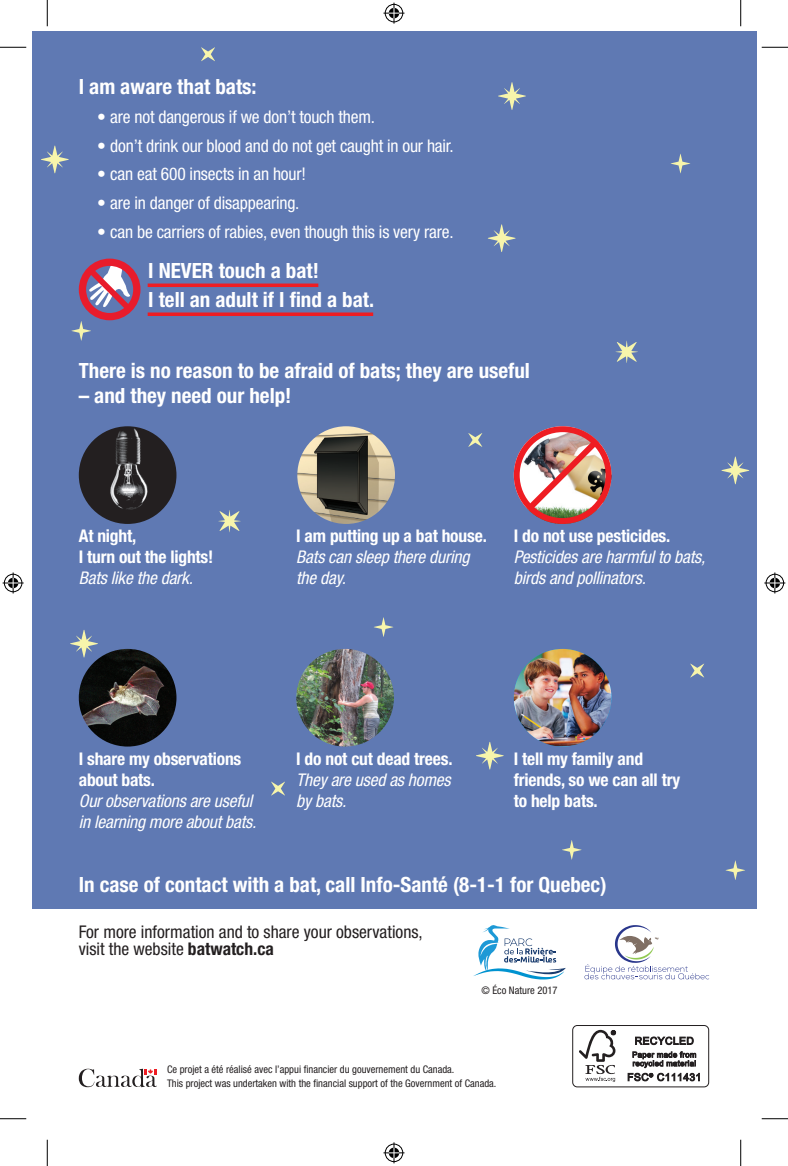
<style>
.page{position:relative;width:788px;height:1166px;background:#fff}
.page>*{position:absolute;margin:0;border:0;box-sizing:border-box;transform-origin:0 0}
.t1{font:700 condensed 21px/28.9px "Helvetica Neue LT Std";color:#fff}
.t2{font:condensed 17.5px "Helvetica Neue LT Std";letter-spacing:-.01em;color:#fff}
.t3{font:italic condensed 17.5px/21px "Helvetica Neue LT Std";letter-spacing:-.01em;color:#fff}
.t4{font:700 condensed 17.5px/21px "Helvetica Neue LT Std";letter-spacing:-.01em;color:#fff}
.t5{font:condensed 17.5px/17.5px "Helvetica Neue LT Std";color:#231f20}
.t6{font:condensed 10.5px/14px "Helvetica Neue LT Std";color:#231f20}
.s1{font-weight:700}
</style>
<div class="page">
<div style="left:32px;top:32px;width:724px;height:877px;background:#5f79b3"></div>
<img style="left:79px;top:426px;width:97px;height:98px;border-radius:49px">
<img style="left:79px;top:649px;width:97px;height:97px;border-radius:49px">
<img style="left:297px;top:426px;width:98px;height:98px;border-radius:49px">
<img style="left:296px;top:649px;width:98px;height:97px;border-radius:49px">
<img style="left:513px;top:649px;width:98px;height:97px;border-radius:49px">
<svg style="left:584px;top:925px;width:125px;height:54px"></svg>
<svg style="left:79px;top:1068px;width:78px;height:19px"></svg>
<svg style="left:148px;top:283px;width:170px;height:4px"></svg>
<svg style="left:148px;top:312px;width:225px;height:4px"></svg>
<div style="left:513px;top:426px;width:98px;height:98px;border:6px solid #ee1d23;border-radius:50%"></div>
<img style="left:520px;top:433px;width:84px;height:84px">
<svg style="left:201px;top:47px;width:14px;height:14px"></svg>
<svg style="left:670px;top:154px;width:20px;height:19px"></svg>
<svg style="left:690px;top:663px;width:14px;height:14px"></svg>
<svg style="left:374px;top:617px;width:19px;height:20px"></svg>
<svg style="left:271px;top:781px;width:14px;height:14px"></svg>
<svg style="left:562px;top:840px;width:19px;height:19px"></svg>
<svg style="left:41px;top:145px;width:28px;height:28px"></svg>
<svg style="left:725px;top:860px;width:20px;height:20px"></svg>
<svg style="left:468px;top:433px;width:14px;height:14px"></svg>
<svg style="left:218px;top:510px;width:23px;height:22px"></svg>
<svg style="left:70px;top:630px;width:28px;height:27px"></svg>
<svg style="left:476px;top:742px;width:27px;height:27px"></svg>
<svg style="left:498px;top:82px;width:28px;height:28px"></svg>
<svg style="left:615px;top:341px;width:23px;height:22px"></svg>
<svg style="left:721px;top:456px;width:28px;height:28px"></svg>
<svg style="left:488px;top:224px;width:27px;height:28px"></svg>
<svg style="left:71px;top:258px;width:69px;height:83px"></svg>
<svg style="left:473px;top:925px;width:92px;height:54px"></svg>
<div style="left:572px;top:1025px;width:137px;height:62px;border:1px solid #231f20;border-radius:5px"></div>
<svg style="left:579px;top:1029px;width:36px;height:53px"></svg>
<svg style="left:635px;top:1036px;width:58px;height:9px"></svg>
<svg style="left:627px;top:1051px;width:72px;height:30px"></svg>
<svg style="left:0;top:47px;width:26px;height:1px"></svg>
<svg style="left:761px;top:47px;width:27px;height:1px"></svg>
<svg style="left:0;top:1118px;width:26px;height:1px"></svg>
<svg style="left:761px;top:1118px;width:27px;height:1px"></svg>
<svg style="left:47px;top:0;width:1px;height:26px"></svg>
<svg style="left:47px;top:1139px;width:1px;height:27px"></svg>
<svg style="left:740px;top:0;width:1px;height:26px"></svg>
<svg style="left:740px;top:1139px;width:1px;height:27px"></svg>
<svg style="left:383px;top:3px;width:21px;height:21px"></svg>
<svg style="left:383px;top:1142px;width:21px;height:21px"></svg>
<svg style="left:3px;top:572px;width:21px;height:21px"></svg>
<svg style="left:764px;top:572px;width:21px;height:21px"></svg>
<p class="t1" style="left:79px;top:72px;width:179px">I am aware that bats:</p>
<p class="t2" style="left:97px;top:106px;width:279px">• are not dangerous if we don’t touch them.</p>
<p class="t2" style="left:97px;top:135px;width:358px">• don’t drink our blood and do not get caught in our hair.</p>
<p class="t2" style="left:97px;top:164px;width:210px">• can eat 600 insects in an hour!</p>
<p class="t2" style="left:97px;top:193px;width:204px">• are in danger of disappearing.</p>
<p class="t2" style="left:97px;top:222px;width:358px">• can be carriers of rabies, even though this is very rare.</p>
<p class="t1" style="left:148px;top:256px;width:227px">I NEVER touch a bat!<br>I tell an adult if I find a bat.</p>
<p class="t1" style="left:79px;top:356px;width:452px">There is no reason to be afraid of bats; they are useful</p>
<p class="t1" style="left:79px;top:381px;width:214px">– and they need our help!</p>
<p class="t4" style="left:79px;top:525px;width:136px">At night,<br>I turn out the lights!</p>
<p class="t3" style="left:79px;top:568px;width:116px">Bats like the dark.</p>
<p class="t4" style="left:296px;top:525px;width:192px">I am putting up a bat house.</p>
<p class="t3" style="left:296px;top:547px;width:175px">Bats can sleep there during the day.</p>
<p class="t4" style="left:513px;top:525px;width:158px">I do not use pesticides.</p>
<p class="t3" style="left:513px;top:547px;width:193px">Pesticides are harmful to bats, birds and pollinators.</p>
<p class="t4" style="left:79px;top:748px;width:164px">I share my observations about bats.</p>
<p class="t3" style="left:79px;top:790px;width:179px">Our observations are useful in learning more about bats.</p>
<p class="t4" style="left:296px;top:748px;width:158px">I do not cut dead trees.</p>
<p class="t3" style="left:296px;top:769px;width:156px">They are used as homes by bats.</p>
<p class="t4" style="left:513px;top:748px;width:168px">I tell my family and friends, so we can all try to help bats.</p>
<p class="t1" style="left:79px;top:869px;width:529px">In case of contact with a bat, call Info-Santé (8-1-1 for Quebec)</p>
<p class="t5" style="left:79px;top:922px;width:345px">For more information and to share your observations, visit the website <span class="s1">batwatch.ca</span></p>
<p class="t6" style="left:481px;top:983px;width:78px">© Éco Nature 2017</p>
<p class="t6" style="left:167px;top:1062px;width:331px">Ce projet a été réalisé avec l’appui financier du gouvernement du Canada.<br>This project was undertaken with the financial support of the Government of Canada.</p>
</div>
